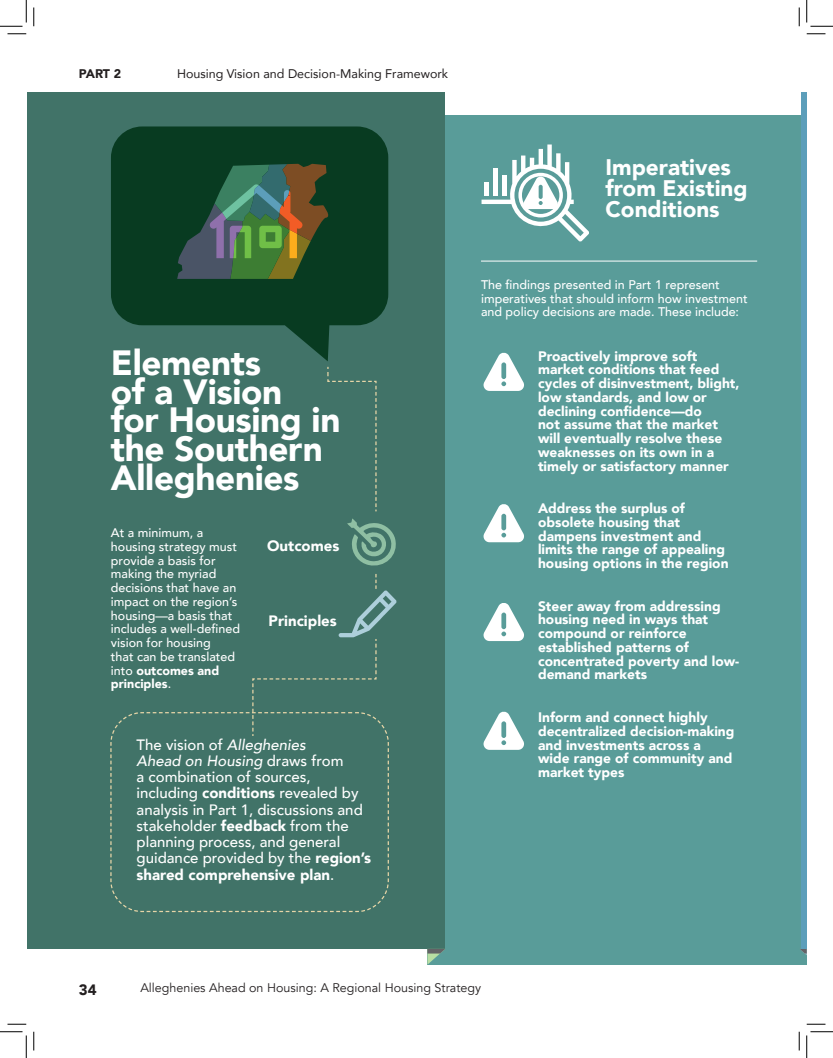
<style>
.page{position:relative;width:833px;height:1058px;background:#fff}
.page>*{position:absolute;margin:0;border:0;box-sizing:border-box;transform-origin:0 0}
.t1{font:900 35px/28.8px "Avenir";letter-spacing:-.01em;color:#fff}
.t2{font:900 22.5px/21.2px "Avenir";color:#fff}
.t3{font:500 15px/16.2px "Avenir";color:#fff}
.t4{font:900 15px "Avenir";color:#fff}
.t5{font:900 15px "Avenir";color:#231f20}
.t6{font:900 13.75px/13.8px "Avenir";color:#fff}
.t7{font:500 12.5px/13.8px "Avenir";color:#fff}
.t8{font:12.5px "Avenir";color:#231f20}
.t9{font:12.5px "Avenir";color:#231f20}
.t10{font:900 12.5px "Avenir";color:#231f20}
.s1{font-weight:900}
.s2{font-style:italic}
</style>
<div class="page">
<div style="left:427px;top:115px;width:379px;height:849px;background:#599c99"></div>
<div style="left:28px;top:92px;width:417px;height:856px;background:#417368"></div>
<svg style="left:427px;top:948px;width:18px;height:16px"></svg>
<svg style="left:800px;top:949px;width:6px;height:6px"></svg>
<div style="left:801px;top:92px;width:5px;height:857px;background:#5c9eba"></div>
<svg style="left:347px;top:518px;width:49px;height:48px"></svg>
<svg style="left:481px;top:144px;width:108px;height:98px"></svg>
<hr style="left:484px;top:182px;width:4px;height:14px;background:#fff">
<div style="left:493px;top:168px;width:5px;height:28px;background:#fff"></div>
<div style="left:502px;top:175px;width:5px;height:21px;background:#fff"></div>
<svg style="left:483px;top:352px;width:41px;height:39px"></svg>
<svg style="left:111px;top:126px;width:277px;height:235px;fill:#083b21"></svg>
<svg style="left:177px;top:164px;width:155px;height:115px;background:#446041"></svg>
<hr style="left:481px;top:261px;width:276px;height:1px;background:#fff">
<svg style="left:483px;top:504px;width:41px;height:38px"></svg>
<svg style="left:483px;top:603px;width:41px;height:38px"></svg>
<svg style="left:483px;top:711px;width:41px;height:39px"></svg>
<svg style="left:327px;top:366px;width:50px;height:146px"></svg>
<svg style="left:110px;top:712px;width:279px;height:200px"></svg>
<svg style="left:146px;top:574px;width:250px;height:168px"></svg>
<svg style="left:8px;top:33px;width:18px;height:2px"></svg>
<svg style="left:806px;top:33px;width:19px;height:2px"></svg>
<svg style="left:8px;top:1023px;width:18px;height:2px"></svg>
<svg style="left:806px;top:1023px;width:19px;height:2px"></svg>
<svg style="left:33px;top:8px;width:2px;height:18px"></svg>
<svg style="left:33px;top:1031px;width:2px;height:19px"></svg>
<svg style="left:798px;top:8px;width:2px;height:18px"></svg>
<svg style="left:798px;top:1031px;width:2px;height:19px"></svg>
<svg style="left:0;top:0;width:27px;height:27px"></svg>
<svg style="left:0;top:1031px;width:27px;height:27px"></svg>
<svg style="left:806px;top:0;width:26px;height:27px"></svg>
<svg style="left:806px;top:1031px;width:26px;height:27px"></svg>
<p class="t10" style="left:79px;top:63px;width:44px">PART 2</p>
<p class="t9" style="left:177px;top:64px;width:272px">Housing Vision and Decision-Making Framework</p>
<p class="t1" style="left:111px;top:347px;width:151px">Elements</p>
<p class="t1" style="left:111px;top:376px;width:173px">of a Vision</p>
<p class="t1" style="left:111px;top:405px;width:231px">for Housing in the Southern<br>Alleghenies</p>
<p class="t7" style="left:111px;top:525px;width:130px">At a minimum, a housing strategy must provide a basis for making the myriad decisions that have an impact on the region’s housing—a basis that includes a well-defined vision for housing<br>that can be translated into <span class="s1">outcomes and principles</span>.</p>
<p class="t4" style="left:267px;top:532px;width:74px">Outcomes</p>
<p class="t4" style="left:269px;top:607px;width:70px">Principles</p>
<p class="t3" style="left:136px;top:735px;width:236px">The vision of <span class="s2">Alleghenies<br>Ahead on Housing</span> draws from<br>a combination of sources, including <span class="s1">conditions</span> revealed by analysis in Part 1, discussions and stakeholder <span class="s1">feedback</span> from the planning process, and general guidance provided by the <span class="s1">region’s shared comprehensive plan</span>.</p>
<p class="t2" style="left:605px;top:156px;width:144px">Imperatives from Existing<br>Conditions</p>
<p class="t7" style="left:481px;top:277px;width:268px">The findings presented in Part 1 represent imperatives that should inform how investment and policy decisions are made. These include:</p>
<p class="t6" style="left:538px;top:348px;width:203px">Proactively improve soft market conditions that feed cycles of disinvestment, blight, low standards, and low or declining confidence—do<br>not assume that the market will eventually resolve these weaknesses on its own in a timely or satisfactory manner</p>
<p class="t6" style="left:538px;top:501px;width:192px">Address the surplus of obsolete housing that dampens investment and limits the range of appealing housing options in the region</p>
<p class="t6" style="left:538px;top:598px;width:203px">Steer away from addressing housing need in ways that compound or reinforce established patterns of concentrated poverty and low&shy;demand markets</p>
<p class="t6" style="left:538px;top:710px;width:198px">Inform and connect highly decentralized decision-making and investments across a wide range of community and market types</p>
<p class="t5" style="left:79px;top:976px;width:19px">34</p>
<p class="t8" style="left:140px;top:980px;width:342px">Alleghenies Ahead on Housing: A Regional Housing Strategy</p>
</div>
